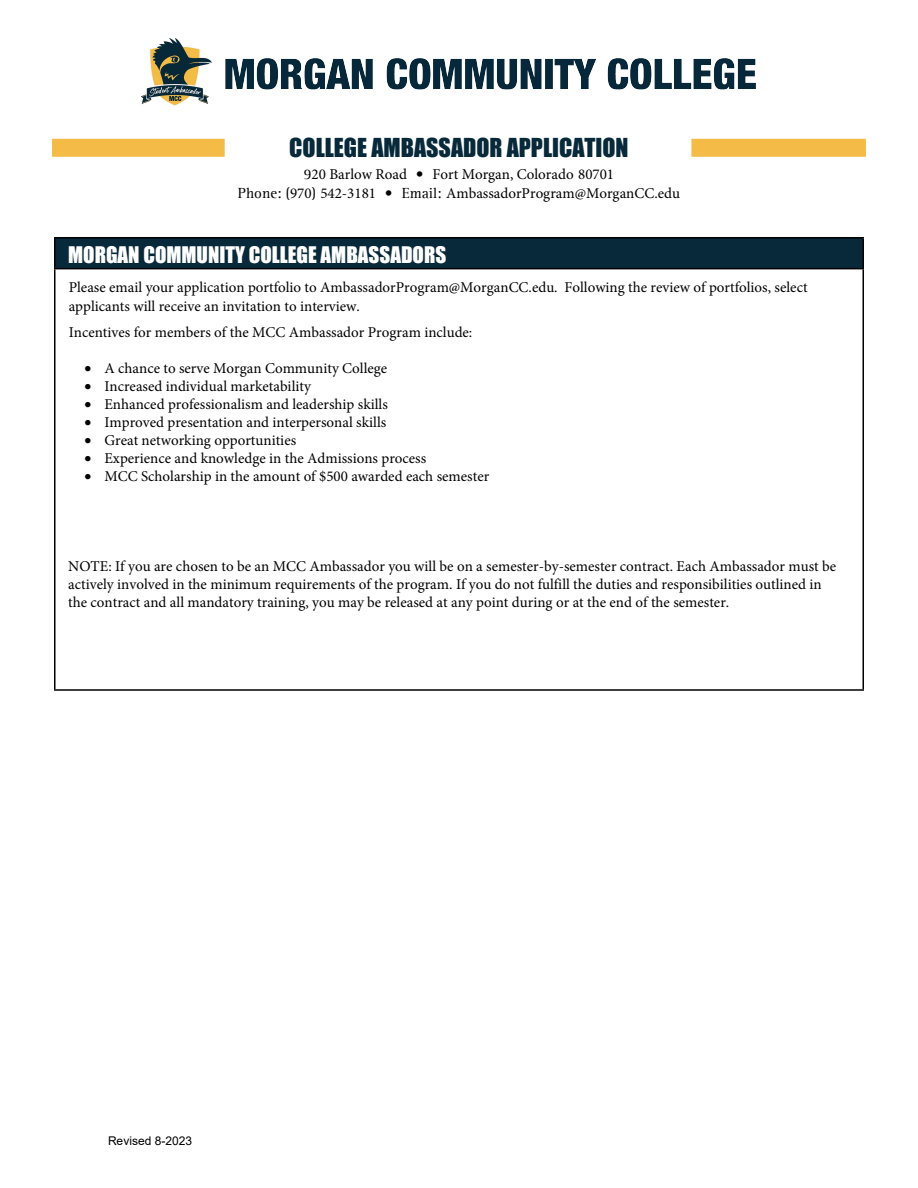
<style>
.page{position:relative;width:918px;height:1188px;background:#fff}
.page>*{position:absolute;margin:0;border:0;box-sizing:border-box;transform-origin:0 0}
.t1{font:24px "Impact";color:#07293a}
.t2{font:21px "Impact";color:#fff}
.t3{font:15px/18px "Minion Pro";color:#000}
.t4{font:12px "Arial";color:#000}
.s1{font-family:"Agfa Rotis Serif"}
</style>
<div class="page">
<div style="left:55px;top:238px;width:808px;height:31px;background:#07293a"></div>
<hr style="left:54px;top:269px;width:2px;height:420px;background:#000">
<hr style="left:862px;top:269px;width:2px;height:420px;background:#000">
<hr style="left:54px;top:237px;width:810px;height:1px;background:#000">
<hr style="left:54px;top:239px;width:2px;height:29px;background:#000">
<hr style="left:862px;top:239px;width:2px;height:29px;background:#000">
<hr style="left:54px;top:268px;width:810px;height:1px;background:#000">
<hr style="left:54px;top:689px;width:810px;height:2px;background:#000">
<div style="left:52px;top:140px;width:173px;height:16px;background:#f4bc46"></div>
<div style="left:691px;top:140px;width:175px;height:16px;background:#f4bc46"></div>
<img style="left:141px;top:38px;width:615px;height:68px">
<h1 class="t1" style="left:289px;top:129px;width:341px">COLLEGE AMBASSADOR APPLICATION</h1>
<p class="t3" style="left:238px;top:165px;width:444px;line-height:19.2px;text-align:center"><span class="s1">9</span>20 Barlow Road <span class="s1">•</span> Fort Morgan, Colorado 80701<br><span class="s1">Phone: (</span>970<span class="s1">)</span> 542-3181 <span class="s1">• Email:</span> AmbassadorProgram@MorganCC.edu</p>
<h2 class="t2" style="left:68px;top:239px;width:380px">MORGAN COMMUNITY COLLEGE AMBASSADORS</h2>
<p class="t3" style="left:69px;top:278px;width:740px;line-height:18.9px">Please email your application portfolio to AmbassadorProgram@MorganCC.edu. Following the review of portfolios, select applicants will receive an invitation to interview.</p>
<p class="t3" style="left:69px;top:323px;width:405px">Incentives for members of the MCC Ambassador Program include:</p>
<p class="t3" style="left:84px;top:359px;width:304px">• A chance to serve Morgan Community College</p>
<p class="t3" style="left:84px;top:377px;width:228px">• Increased individual marketability</p>
<p class="t3" style="left:84px;top:395px;width:305px">• Enhanced professionalism and leadership skills</p>
<p class="t3" style="left:84px;top:413px;width:303px">• Improved presentation and interpersonal skills</p>
<p class="t3" style="left:84px;top:431px;width:213px">• Great networking opportunities</p>
<p class="t3" style="left:84px;top:449px;width:343px">• Experience and knowledge in the Admissions process</p>
<p class="t3" style="left:84px;top:467px;width:406px">• MCC Scholarship in the amount of $500 awarded each semester</p>
<p class="t3" style="left:68px;top:557px;width:769px">NOTE: If you are chosen to be an MCC Ambassador you will be on a semester-by-semester contract. Each Ambassador must be actively involved in the minimum requirements of the program. If you do not fulfill the duties and responsibilities outlined in the contract and all mandatory training, you may be released at any point during or at the end of the semester.</p>
<p class="t4" style="left:108px;top:1132px;width:86px">Revised 8-2023</p>
</div>
